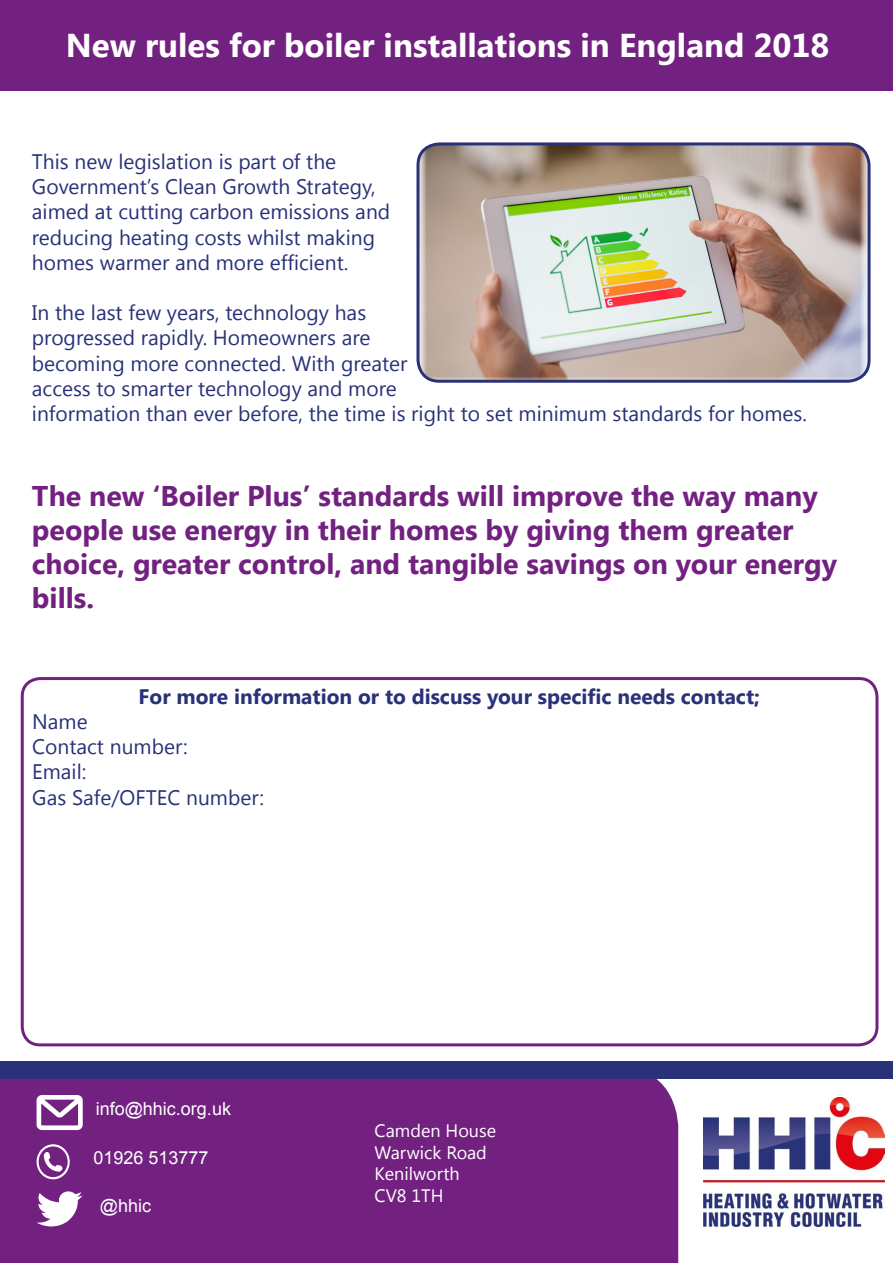
<style>
.page{position:relative;width:893px;height:1263px;background:#fff}
.page>*{position:absolute;margin:0;border:0;box-sizing:border-box;transform-origin:0 0}
.t1{font:700 33px "Segoe UI";color:#fff}
.t2{font:700 28.5px/34.2px "Segoe UI";color:#732181}
.t3{font:21px/25.2px "Segoe UI";color:#293279}
.t4{font:700 21px "Segoe UI";color:#293279}
.t5{font:18px/21.6px "Segoe UI";color:#fff}
.t6{font:18px "Arial";color:#fff}
</style>
<div class="page">
<img style="left:420px;top:145px;width:449px;height:235px">
<div style="left:416px;top:142px;width:454px;height:241px;border:3px solid #293279;border-radius:21px"></div>
<div style="left:21px;top:677px;width:857px;height:369px;border:3px solid #732181;border-radius:18px"></div>
<img style="left:704px;top:1098px;width:180px;height:128px">
<div style="left:0;top:1078px;width:678px;height:185px;background:#732181"></div>
<svg style="left:37px;top:1144px;width:33px;height:35px"></svg>
<svg style="left:37px;top:1191px;width:45px;height:35px"></svg>
<svg style="left:37px;top:1095px;width:46px;height:35px"></svg>
<div style="left:0;top:1061px;width:893px;height:17px;background:#293279"></div>
<div style="left:0;top:0;width:893px;height:91px;background:#732181"></div>
<h1 class="t1" style="left:66px;top:21px;width:765px">New rules for boiler installations in England 2018</h1>
<p class="t3" style="left:32px;top:148px;width:360px">This new legislation is part of the Government’s Clean Growth Strategy, aimed at cutting carbon emissions and reducing heating costs whilst making homes warmer and more efficient.</p>
<p class="t3" style="left:32px;top:299px;width:776px">In the last few years, technology has<br>progressed rapidly. Homeowners are<br>becoming more connected. With greater<br>access to smarter technology and more<br>information than ever before, the time is right to set minimum standards for homes.</p>
<h2 class="t2" style="left:32px;top:477px;width:807px">The new ‘Boiler Plus’ standards will improve the way many people use energy in their homes by giving them greater choice, greater control, and tangible savings on your energy bills.</h2>
<p class="t4" style="left:139px;top:681px;width:623px">For more information or to discuss your specific needs contact;</p>
<p class="t3" style="left:32px;top:708px;width:233px">Name<br>Contact number:<br>Email:<br>Gas Safe/OFTEC number:</p>
<p class="t6" style="left:96px;top:1097px;width:137px">info@hhic.org.uk</p>
<p class="t6" style="left:94px;top:1145px;width:117px">01926 513777</p>
<p class="t6" style="left:100px;top:1194px;width:53px">@hhic</p>
<p class="t5" style="left:375px;top:1119px;width:123px">Camden House<br>Warwick Road<br>Kenilworth<br>CV8 1TH</p>
</div>
